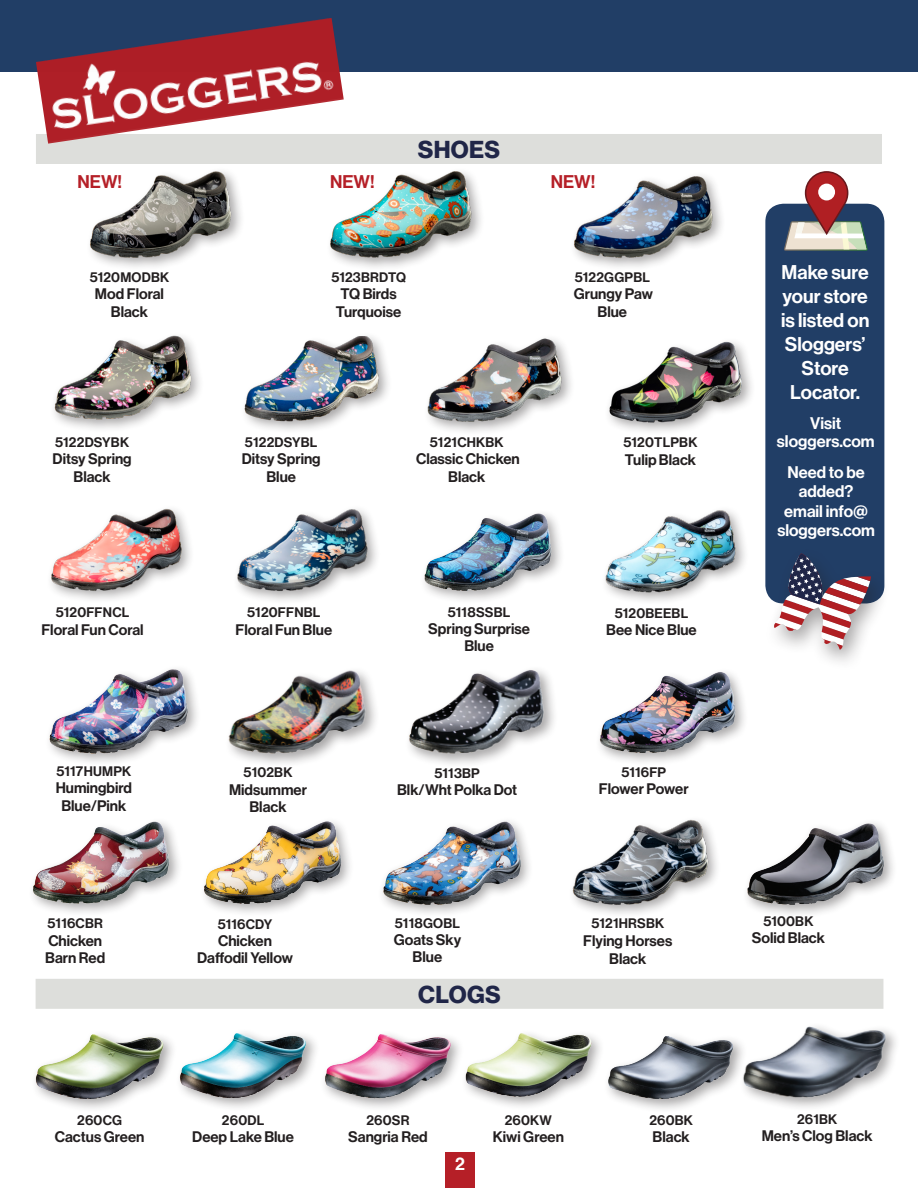
<style>
.page{position:relative;width:918px;height:1188px;background:#fff}
.page>*{position:absolute;margin:0;border:0;box-sizing:border-box;transform-origin:0 0}
.Head_Index{font:24px "N Haas Grotesk DS Pro 75 Bd";letter-spacing:.015em;color:#202648}
.Head_4{font:19.5px/24px "N Haas Grotesk DS Pro 65 Md";color:#fff;text-align:center}
.Product_Name{font:18px "N Haas Grotesk DS Pro 65 Md";color:#b51f27}
.t1{font:18px "N Haas Grotesk DS Pro 65 Md";color:#fff}
.Head_4-2{font:16.5px/19.5px "N Haas Grotesk DS Pro 65 Md";color:#fff;text-align:center}
.Product_Name-2{font:15px/17.2px "N Haas Grotesk DS Pro 65 Md";color:#231f20;text-align:center}
.Product{font:15px/17.2px "N Haas Grotesk DS Pro 65 Md";color:#231f20;text-align:center}
.Product-2{font:13.5px "N Haas Grotesk DS Pro 65 Md";letter-spacing:.015em;color:#231f20}
</style>
<div class="page">
<div style="left:320px;top:1029px;width:144px;height:84px;background:#231f20;opacity:.4"></div>
<img style="left:324px;top:1029px;width:128px;height:73px">
<div style="left:31px;top:1030px;width:146px;height:83px;background:#231f20;opacity:.4"></div>
<img style="left:31px;top:1030px;width:138px;height:73px">
<div style="left:175px;top:1028px;width:145px;height:84px;background:#231f20;opacity:.4"></div>
<img style="left:178px;top:1028px;width:132px;height:75px">
<div style="left:36px;top:979px;width:847px;height:30px;background:#dddedb"></div>
<div style="left:36px;top:134px;width:846px;height:30px;background:#dddedb"></div>
<div style="left:603px;top:1031px;width:145px;height:82px;background:#231f20;opacity:.4"></div>
<img style="left:605px;top:1034px;width:130px;height:67px">
<div style="left:739px;top:1022px;width:162px;height:90px;background:#fff"></div>
<img style="left:735px;top:1026px;width:161px;height:83px">
<div style="left:28px;top:817px;width:155px;height:101px;background:#231f20;opacity:.4"></div>
<img style="left:28px;top:817px;width:148px;height:91px">
<div style="left:461px;top:1029px;width:144px;height:82px;background:#231f20;opacity:.4"></div>
<img style="left:459px;top:1029px;width:136px;height:70px">
<div style="left:596px;top:667px;width:153px;height:99px;background:#231f20;opacity:.4"></div>
<img style="left:596px;top:668px;width:145px;height:88px">
<div style="left:742px;top:818px;width:156px;height:101px;background:#231f20;opacity:.4"></div>
<img style="left:745px;top:819px;width:144px;height:89px">
<div style="left:404px;top:665px;width:154px;height:103px;background:#231f20;opacity:.4"></div>
<img style="left:406px;top:665px;width:142px;height:96px">
<div style="left:604px;top:337px;width:152px;height:99px;background:#231f20;opacity:.4"></div>
<img style="left:606px;top:341px;width:138px;height:82px">
<div style="left:568px;top:815px;width:154px;height:103px;background:#231f20;opacity:.4"></div>
<img style="left:568px;top:818px;width:154px;height:92px">
<div style="left:378px;top:816px;width:156px;height:102px;background:#231f20;opacity:.4"></div>
<img style="left:378px;top:818px;width:150px;height:90px">
<div style="left:44px;top:664px;width:158px;height:103px;background:#231f20;opacity:.4"></div>
<img style="left:47px;top:668px;width:144px;height:86px">
<div style="left:199px;top:817px;width:156px;height:101px;background:#231f20;opacity:.4"></div>
<img style="left:200px;top:820px;width:145px;height:88px">
<div style="left:224px;top:666px;width:155px;height:102px;background:#231f20;opacity:.4"></div>
<img style="left:226px;top:666px;width:144px;height:89px">
<div style="left:601px;top:505px;width:148px;height:101px;background:#231f20;opacity:.4"></div>
<img style="left:604px;top:509px;width:134px;height:86px">
<div style="left:419px;top:509px;width:146px;height:96px;background:#231f20;opacity:.4"></div>
<img style="left:421px;top:510px;width:133px;height:87px">
<div style="left:86px;top:167px;width:159px;height:104px;background:#231f20;opacity:.4"></div>
<img style="left:88px;top:171px;width:145px;height:87px">
<div style="left:49px;top:331px;width:156px;height:103px;background:#231f20;opacity:.4"></div>
<img style="left:50px;top:336px;width:144px;height:87px">
<div style="left:570px;top:171px;width:156px;height:101px;background:#231f20;opacity:.4"></div>
<img style="left:572px;top:174px;width:144px;height:87px">
<div style="left:423px;top:334px;width:153px;height:102px;background:#231f20;opacity:.4"></div>
<img style="left:426px;top:337px;width:144px;height:87px">
<div style="left:46px;top:504px;width:149px;height:100px;background:#231f20;opacity:.4"></div>
<img style="left:48px;top:508px;width:136px;height:84px">
<div style="left:233px;top:504px;width:148px;height:101px;background:#231f20;opacity:.4"></div>
<img style="left:237px;top:508px;width:133px;height:83px">
<div style="left:765px;top:204px;width:119px;height:399px;background:#213e66;border-radius:18px"></div>
<svg style="left:784px;top:171px;width:84px;height:80px"></svg>
<div style="left:818px;top:184px;width:17px;height:16px;background:#fff;border-radius:50%"></div>
<div style="left:764px;top:548px;width:127px;height:125px;background:#231f20;opacity:.4"></div>
<svg style="left:772px;top:553px;width:100px;height:97px"></svg>
<div style="left:326px;top:167px;width:159px;height:105px;background:#231f20;opacity:.4"></div>
<img style="left:329px;top:171px;width:143px;height:87px">
<div style="left:240px;top:331px;width:153px;height:104px;background:#231f20;opacity:.4"></div>
<img style="left:241px;top:336px;width:143px;height:87px">
<div style="left:0;top:0;width:918px;height:72px;background:#213e66"></div>
<img style="left:36px;top:18px;width:308px;height:126px">
<div style="left:445px;top:1152px;width:29px;height:36px;background:#b51f27"></div>
<p class="Product_Name" style="left:78px;top:171px;width:46px">NEW!</p>
<p class="Product-2" style="left:90px;top:270px;width:81px">5120MODBK</p>
<p class="Product" style="left:95px;top:286px;width:71px">Mod Floral<br>Black</p>
<p class="Product-2" style="left:55px;top:435px;width:75px">5122DSYBK</p>
<p class="Product" style="left:53px;top:451px;width:81px">Ditsy Spring<br>Black</p>
<p class="Product_Name" style="left:330px;top:171px;width:46px">NEW!</p>
<p class="Head_Index" style="left:418px;top:136px;width:84px">SHOES</p>
<p class="Product-2" style="left:331px;top:270px;width:76px">5123BRDTQ</p>
<p class="Product" style="left:336px;top:286px;width:67px">TQ Birds<br>Turquoise</p>
<p class="Product_Name" style="left:551px;top:171px;width:46px">NEW!</p>
<p class="Product-2" style="left:575px;top:270px;width:77px">5122GGPBL</p>
<p class="Product" style="left:574px;top:286px;width:81px">Grungy Paw<br>Blue</p>
<p class="Product-2" style="left:245px;top:435px;width:74px">5122DSYBL</p>
<p class="Product" style="left:242px;top:451px;width:81px">Ditsy Spring<br>Blue</p>
<p class="Product-2" style="left:430px;top:435px;width:75px">5121CHKBK</p>
<p class="Product" style="left:416px;top:451px;width:105px">Classic Chicken<br>Black</p>
<p class="Product-2" style="left:624px;top:435px;width:75px">5120TLPBK</p>
<p class="Product" style="left:625px;top:451px;width:73px">TulipBlack</p>
<p class="Product-2" style="left:56px;top:605px;width:75px">5120FFNCL</p>
<p class="Product_Name-2" style="left:41px;top:621px;width:104px">Floral Fun Coral</p>
<p class="Product-2" style="left:247px;top:605px;width:75px">5120FFNBL</p>
<p class="Product_Name-2" style="left:236px;top:621px;width:98px">Floral Fun Blue</p>
<p class="Product-2" style="left:448px;top:604px;width:64px">5118SSBL</p>
<p class="Product_Name-2" style="left:428px;top:620px;width:103px">Spring Surprise<br>Blue</p>
<p class="Product-2" style="left:615px;top:606px;width:75px">5120BEEBL</p>
<p class="Product_Name-2" style="left:606px;top:622px;width:92px">Bee Nice Blue</p>
<p class="Product-2" style="left:56px;top:764px;width:76px">5117HUMPK</p>
<p class="Product_Name-2" style="left:56px;top:780px;width:78px">Humingbird<br>Blue/Pink</p>
<p class="Product-2" style="left:244px;top:765px;width:50px">5102BK</p>
<p class="Product_Name-2" style="left:229px;top:781px;width:79px">Midsummer<br>Black</p>
<p class="Product-2" style="left:435px;top:765px;width:47px">5113BP</p>
<p class="Product_Name-2" style="left:397px;top:781px;width:122px">Blk/Wht Polka Dot</p>
<p class="Product-2" style="left:621px;top:764px;width:46px">5116FP</p>
<p class="Product_Name-2" style="left:599px;top:781px;width:91px">Flower Power</p>
<p class="Product-2" style="left:48px;top:916px;width:57px">5116CBR</p>
<p class="Product_Name-2" style="left:45px;top:932px;width:62px;text-align:left">Chicken<br>Barn Red</p>
<p class="Product-2" style="left:218px;top:916px;width:56px">5116CDY</p>
<p class="Product_Name-2" style="left:197px;top:932px;width:97px">Chicken<br>Daffodil Yellow</p>
<p class="Product-2" style="left:395px;top:915px;width:67px">5118GOBL</p>
<p class="Product_Name-2" style="left:394px;top:931px;width:69px">Goats Sky</p>
<p class="Product_Name-2" style="left:413px;top:949px;width:31px">Blue</p>
<p class="Product-2" style="left:591px;top:916px;width:74px">5121HRSBK</p>
<p class="Product" style="left:583px;top:933px;width:91px">Flying Horses<br>Black</p>
<p class="Head_Index" style="left:418px;top:980px;width:84px">CLOGS</p>
<p class="Product-2" style="left:77px;top:1112px;width:46px">260CG</p>
<p class="Product_Name-2" style="left:55px;top:1128px;width:91px">Cactus Green</p>
<p class="Product-2" style="left:222px;top:1112px;width:44px">260DL</p>
<p class="Product_Name-2" style="left:192px;top:1128px;width:103px">Deep Lake Blue</p>
<p class="Product-2" style="left:366px;top:1112px;width:45px">260SR</p>
<p class="Product_Name-2" style="left:348px;top:1128px;width:81px">Sangria Red</p>
<p class="Product-2" style="left:505px;top:1112px;width:49px">260KW</p>
<p class="Product_Name-2" style="left:493px;top:1128px;width:73px">Kiwi Green</p>
<p class="Product-2" style="left:649px;top:1112px;width:45px">260BK</p>
<p class="Product_Name-2" style="left:653px;top:1128px;width:39px">Black</p>
<p class="t1" style="left:455px;top:1154px;width:11px">2</p>
<p class="Head_4" style="left:781px;top:261px;width:90px">Make sure your store is listed on<br>Sloggers’<br>Store</p>
<p class="Head_4" style="left:790px;top:381px;width:71px">Locator.</p>
<p class="Head_4-2" style="left:810px;top:414px;width:33px">Visit</p>
<p class="Head_4-2" style="left:777px;top:432px;width:99px">sloggers.com</p>
<p class="Head_4-2" style="left:788px;top:462px;width:79px">Need to be added?</p>
<p class="Head_4-2" style="left:777px;top:501px;width:99px">email info@ sloggers.com</p>
<p class="Product-2" style="left:763px;top:913px;width:52px">5100BK</p>
<p class="Product_Name-2" style="left:752px;top:929px;width:75px">Solid Black</p>
<p class="Product-2" style="left:797px;top:1112px;width:42px">261BK</p>
<p class="Product_Name-2" style="left:762px;top:1128px;width:112px">Men’s Clog Black</p>
</div>
